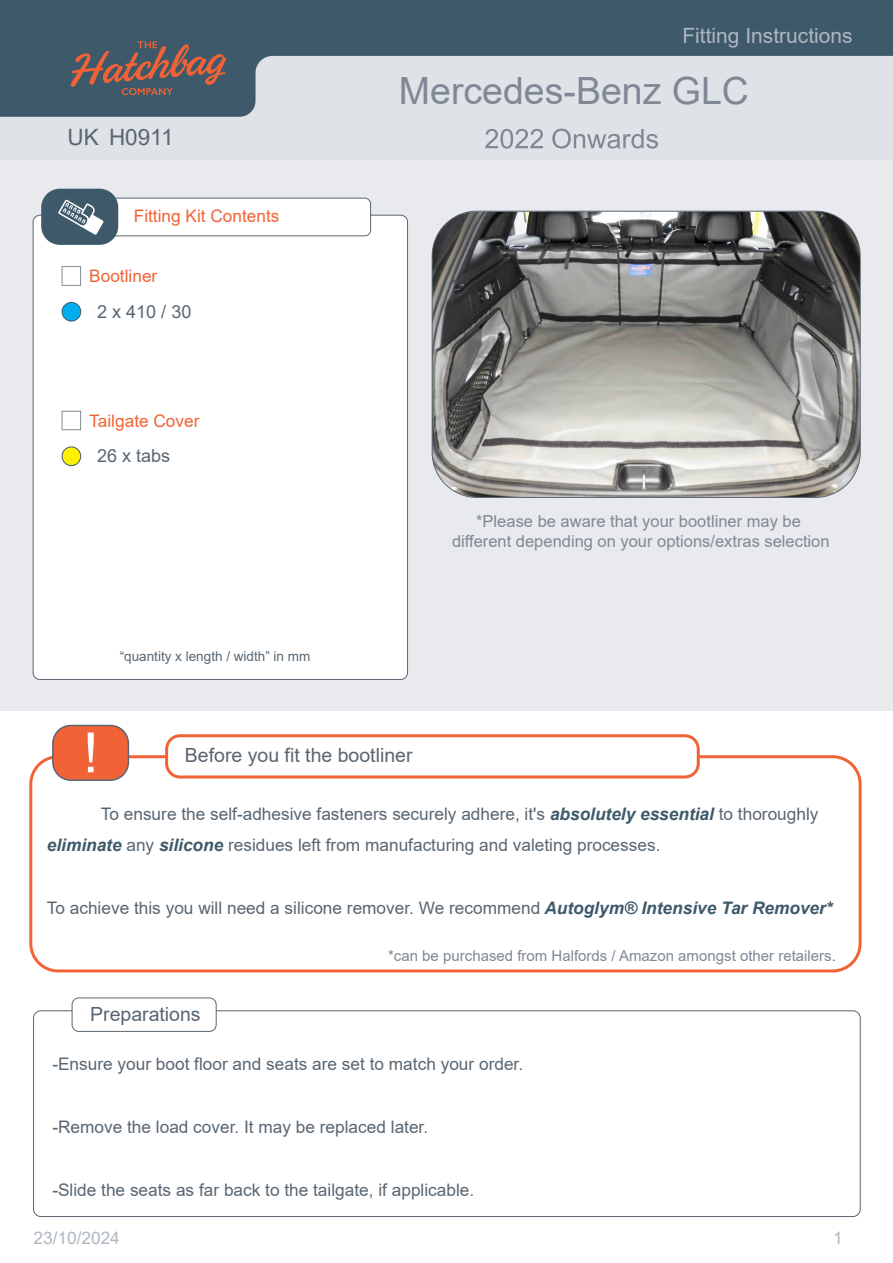
<style>
.page{position:relative;width:893px;height:1263px;background:#fff}
.page>*{position:absolute;margin:0;border:0;box-sizing:border-box;transform-origin:0 0}
.t1{font:55.5px "Arial";color:#fff}
.t2{font:37.5px "Arial";color:#7f8895}
.t3{font:22.5px "Arial";color:#596671}
.t4{font:21px "Arial";color:#aeb7c0}
.t5{font:19.5px "Arial";color:#596671}
.t6{font:18px "Arial";color:#596671}
.t7{font:17.25px/31.5px "Arial";color:#596671}
.t8{font:17.25px "Arial";color:#f16336}
.t9{font:17.25px "Arial";color:#aeb7c0}
.t10{font:16.5px/19.8px "Arial";color:#7f8895;text-align:center}
.t11{font:15px "Arial";color:#7f8895}
.t12{font:13.5px "Arial";color:#596671}
.s1{font-weight:700;font-style:italic;color:#3d596a}
.s2{color:#596671}
</style>
<div class="page">
<div style="left:33px;top:1010px;width:827px;height:207px;border:1px solid #596671;border-radius:7px"></div>
<div style="left:72px;top:998px;width:144px;height:33px;background:#fff;border-radius:7px"></div>
<div style="left:72px;top:998px;width:144px;height:33px;border:1px solid #596671;border-radius:7px"></div>
<div style="left:29px;top:755px;width:833px;height:217px;border:3px solid #f16336;border-radius:27px"></div>
<div style="left:167px;top:736px;width:531px;height:41px;background:#fff;border-radius:13px"></div>
<div style="left:165px;top:734px;width:535px;height:44px;border:3px solid #f16336;border-radius:13px"></div>
<div style="left:53px;top:725px;width:75px;height:55px;background:#f16336;border-radius:18px"></div>
<div style="left:52px;top:725px;width:77px;height:56px;border:2px solid #596671;border-radius:18px"></div>
<div style="left:0;top:52px;width:893px;height:658px;background:#e8eaed"></div>
<div style="left:33px;top:215px;width:375px;height:464px;background:#fff;border-radius:7px"></div>
<div style="left:70px;top:198px;width:301px;height:38px;background:#fff;border-radius:6px"></div>
<div style="left:70px;top:198px;width:301px;height:38px;border:1px solid #596671;border-radius:6px"></div>
<div style="left:42px;top:189px;width:75px;height:55px;background:#3d596a;border-radius:18px"></div>
<div style="left:41px;top:189px;width:77px;height:56px;border:2px solid #3d596a;border-radius:18px"></div>
<svg style="left:58px;top:199px;width:46px;height:36px"></svg>
<svg style="left:62px;top:411px;width:19px;height:19px"></svg>
<svg style="left:62px;top:266px;width:19px;height:20px"></svg>
<div style="left:62px;top:447px;width:19px;height:19px;background:#fff101;border-radius:50%"></div>
<div style="left:62px;top:446px;width:19px;height:20px;border:1px solid #3d596a;border-radius:50%"></div>
<div style="left:62px;top:302px;width:19px;height:19px;background:#00aeef;border-radius:50%"></div>
<div style="left:62px;top:302px;width:19px;height:19px;border:1px solid #3d596a;border-radius:50%"></div>
<img style="left:432px;top:211px;width:428px;height:286px">
<div style="left:0;top:48px;width:893px;height:112px;background:#dfe2e6"></div>
<svg style="left:0;top:0;width:893px;height:117px;fill:#3d596a"></svg>
<svg style="left:71px;top:41px;width:156px;height:54px"></svg>
<svg style="left:552px;top:129px;width:106px;height:20px"></svg>
<svg style="left:485px;top:129px;width:58px;height:20px"></svg>
<p class="t4" style="left:682px;top:22px;width:172px">Fitting Instructions</p>
<h3 class="t3" style="left:68px;top:122px;width:33px">UK</h3>
<h3 class="t3" style="left:109px;top:122px;width:66px">H0911</h3>
<p class="t8" style="left:134px;top:204px;width:147px">Fitting Kit Contents</p>
<p class="t8" style="left:89px;top:264px;width:70px">Bootliner</p>
<p class="t6" style="left:97px;top:299px;width:96px">2 x 410 / 30</p>
<p class="t8" style="left:89px;top:409px;width:112px">Tailgate Cover</p>
<p class="t6" style="left:97px;top:444px;width:75px">26 x tabs</p>
<p class="t12" style="left:120px;top:647px;width:192px">“quantity x length / width” in mm</p>
<h2 class="t2" style="left:399px;top:65px;width:352px">Mercedes-Benz GLC</h2>
<p class="t10" style="left:452px;top:511px;width:379px">*Please be aware that your bootliner may be different depending on your options/extras selection</p>
<h1 class="t1" style="left:83px;top:714px;width:17px">!</h1>
<p class="t5" style="left:185px;top:742px;width:229px">Before you fit the bootliner</p>
<p class="t7" style="left:47px;top:798px;width:773px;text-indent:54px">To ensure the self-adhesive fasteners securely adhere, it's <span class="s1">absolutely essential</span> to thoroughly <span class="s1">eliminate</span> any <span class="s1">silicone</span> residues left from manufacturing and valeting processes.</p>
<p class="t7" style="left:47px;top:892px;width:787px">To achieve this you will need a silicone remover. We recommend <span class="s1">Autoglym® Intensive Tar Remover*</span></p>
<p class="t5" style="left:90px;top:1001px;width:112px">Preparations</p>
<p class="t11" style="left:388px;top:945px;width:449px">*can be purchased from Halfords / Amazon amongst other retailers<span class="s2">.</span></p>
<p class="t7" style="left:52px;top:1048px;width:472px">-Ensure your boot floor and seats are set to match your order.</p>
<p class="t7" style="left:52px;top:1111px;width:377px">-Remove the load cover. It may be replaced later.</p>
<p class="t7" style="left:52px;top:1174px;width:423px">-Slide the seats as far back to the tailgate, if applicable.</p>
<p class="t9" style="left:34px;top:1226px;width:88px">23/10/2024</p>
<p class="t9" style="left:833px;top:1226px;width:11px">1</p>
</div>
